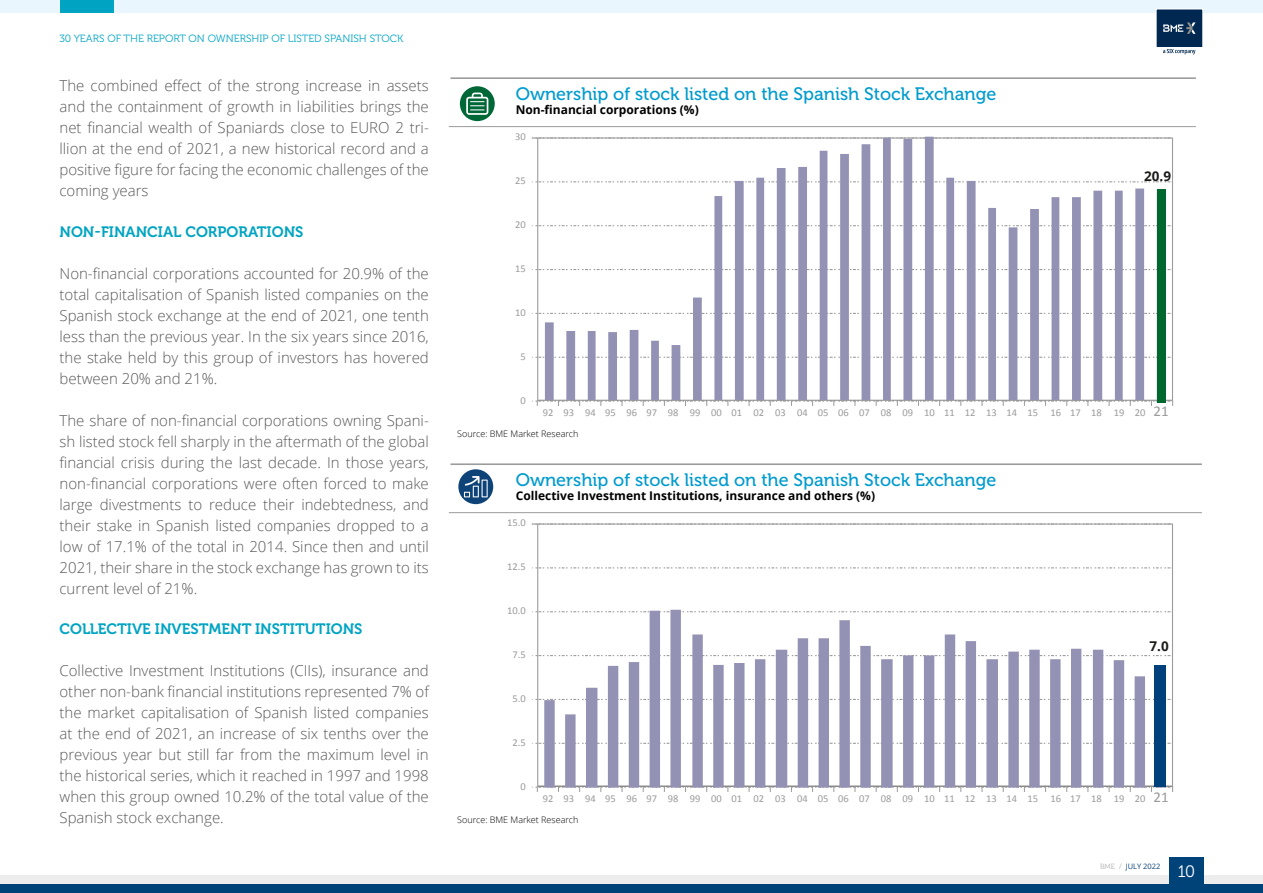
<style>
.page{position:relative;width:1263px;height:893px;background:#fff}
.page>*{position:absolute;margin:0;border:0;box-sizing:border-box;transform-origin:0 0}
.t1{font:18px "Museo 500";color:#009bcf}
.t2{font:16.5px "Museo 300";color:#fff}
.t3{font:300 15px/21px "Open Sans";color:#595959;text-align:justify}
.t4{font:15px "Museo 700";color:#00a4c3}
.t5{font:700 13.5px "Open Sans";color:#1c1c1a}
.t6{font:700 12px "Open Sans";color:#000001}
.t7{font:10.5px "Calibri";color:#9b9b9b}
.t8{font:10.5px "Museo 300";color:#00a5c4}
.t9{font:300 9px "Open Sans";color:#000001}
.t10{font:7.5px "Open Sans";color:#0d4377}
.s1{font-size:15px}
.s2{font-family:"Museo 300";color:#b2b2b2}
</style>
<div class="page">
<div style="left:0;top:0;width:1263px;height:13px;background:#eaf6fe"></div>
<div style="left:60px;top:0;width:54px;height:13px;background:#00a4c3"></div>
<div style="left:1156px;top:9px;width:47px;height:38px;background:#002851"></div>
<svg style="left:1163px;top:22px;width:32px;height:12px"></svg>
<svg style="left:1163px;top:49px;width:32px;height:5px"></svg>
<div style="left:0;top:884px;width:1263px;height:9px;background:#004379"></div>
<div style="left:0;top:875px;width:1263px;height:9px;background:#ededed"></div>
<div style="left:1169px;top:858px;width:34px;height:35px;background:#004379"></div>
<hr style="left:450px;top:77px;width:746px;height:2px;background:#9b9b9b">
<hr style="left:449px;top:126px;width:747px;height:1px;background:#9b9b9b">
<hr style="left:537px;top:138px;width:1px;height:263px;background:#9b9b9b">
<hr style="left:1172px;top:138px;width:1px;height:263px;background:#9b9b9b">
<svg style="left:532px;top:181px;width:640px;height:1px"></svg>
<svg style="left:532px;top:225px;width:640px;height:1px"></svg>
<svg style="left:532px;top:269px;width:640px;height:1px"></svg>
<svg style="left:532px;top:313px;width:640px;height:1px"></svg>
<svg style="left:532px;top:357px;width:640px;height:1px"></svg>
<hr style="left:532px;top:137px;width:640px;height:2px;background:#9b9b9b">
<hr style="left:538px;top:400px;width:634px;height:1px;background:#858585">
<svg style="left:460px;top:86px;width:35px;height:35px"></svg>
<svg style="left:466px;top:93px;width:22px;height:22px"></svg>
<svg style="left:532px;top:401px;width:641px;height:5px"></svg>
<svg style="left:545px;top:137px;width:620px;height:263px"></svg>
<div style="left:1157px;top:189px;width:9px;height:213px;background:#00682f"></div>
<hr style="left:450px;top:463px;width:751px;height:2px;background:#9b9b9b">
<hr style="left:449px;top:512px;width:752px;height:1px;background:#9b9b9b">
<hr style="left:537px;top:524px;width:1px;height:263px;background:#9b9b9b">
<hr style="left:1172px;top:524px;width:1px;height:263px;background:#9b9b9b">
<svg style="left:532px;top:567px;width:640px;height:1px"></svg>
<svg style="left:532px;top:611px;width:640px;height:1px"></svg>
<svg style="left:532px;top:655px;width:640px;height:1px"></svg>
<svg style="left:532px;top:699px;width:640px;height:1px"></svg>
<svg style="left:532px;top:743px;width:640px;height:1px"></svg>
<hr style="left:532px;top:523px;width:640px;height:2px;background:#9b9b9b">
<hr style="left:538px;top:786px;width:634px;height:1px;background:#858585">
<div style="left:458px;top:469px;width:35px;height:35px;background:#0d4377;border-radius:50%"></div>
<svg style="left:464px;top:476px;width:24px;height:21px"></svg>
<svg style="left:532px;top:787px;width:641px;height:5px"></svg>
<svg style="left:544px;top:610px;width:622px;height:178px"></svg>
<div style="left:1154px;top:665px;width:12px;height:122px;background:#00417b"></div>
<p class="t8" style="left:59px;top:32px;width:345px">30 YEARS OF THE REPORT ON OWNERSHIP OF LISTED SPANISH STOCK</p>
<p class="t3" style="left:60px;top:75px;width:371px">The combined effect of the strong increase in assets and the containment of growth in liabilities brings the net financial wealth of Spaniards close to EURO 2 tri&shy;llion at the end of 2021, a new historical record and a positive figure for facing the economic challenges of the coming years</p>
<p class="t4" style="left:60px;top:223px;width:245px">NON-FINANCIAL CORPORATIONS</p>
<p class="t3" style="left:60px;top:262px;width:371px">Non-financial corporations accounted for 20.9% of the total capitalisation of Spanish listed companies on the Spanish stock exchange at the end of 2021, one tenth less than the previous year. In the six years since 2016, the stake held by this group of investors has hovered between 20% and 21%.</p>
<p class="t3" style="left:60px;top:409px;width:371px">The share of non-financial corporations owning Spani&shy;sh listed stock fell sharply in the aftermath of the global financial crisis during the last decade. In those years, non-financial corporations were often forced to make large divestments to reduce their indebtedness, and their stake in Spanish listed companies dropped to a low of 17.1% of the total in 2014. Since then and until 2021, their share in the stock exchange has grown to its current level of 21%.</p>
<p class="t4" style="left:60px;top:621px;width:304px">COLLECTIVE INVESTMENT INSTITUTIONS</p>
<p class="t3" style="left:60px;top:660px;width:371px">Collective Investment Institutions (CIIs), insurance and other non-bank financial institutions represented 7% of the market capitalisation of Spanish listed companies at the end of 2021, an increase of six tenths over the previous year but still far from the maximum level in the historical series, which it reached in 1997 and 1998 when this group owned 10.2% of the total value of the Spanish stock exchange.</p>
<p class="t1" style="left:516px;top:84px;width:482px">Ownership of stock listed on the Spanish Stock Exchange</p>
<p class="t6" style="left:516px;top:101px;width:185px">Non-financial corporations (%)</p>
<p class="t7" style="left:515px;top:130px;width:12px">30</p>
<p class="t7" style="left:515px;top:174px;width:12px">25</p>
<p class="t7" style="left:515px;top:218px;width:12px">20</p>
<p class="t7" style="left:515px;top:262px;width:12px">15</p>
<p class="t7" style="left:515px;top:306px;width:12px">10</p>
<p class="t7" style="left:520px;top:350px;width:7px">5</p>
<p class="t7" style="left:520px;top:394px;width:7px">0</p>
<p class="t5" style="left:1144px;top:166px;width:28px">20.9</p>
<p class="t7" style="left:543px;top:406px;width:627px">92 93 94 95 96 97 98 99 00 01 02 03 04 05 06 07 08 09 10 11 12 13 14 15 16 17 18 19 20 <span class="s1">21</span></p>
<p class="t9" style="left:457px;top:428px;width:123px">Source: BME Market Research</p>
<p class="t1" style="left:516px;top:470px;width:482px">Ownership of stock listed on the Spanish Stock Exchange</p>
<p class="t6" style="left:516px;top:487px;width:361px">Collective Investment Institutions, insurance and others (%)</p>
<p class="t7" style="left:507px;top:516px;width:20px">15.0</p>
<p class="t7" style="left:507px;top:560px;width:20px">12.5</p>
<p class="t7" style="left:507px;top:604px;width:20px">10.0</p>
<p class="t7" style="left:512px;top:648px;width:15px">7.5</p>
<p class="t7" style="left:512px;top:692px;width:15px">5.0</p>
<p class="t7" style="left:512px;top:736px;width:15px">2.5</p>
<p class="t7" style="left:520px;top:780px;width:7px">0</p>
<p class="t5" style="left:1149px;top:636px;width:21px">7.0</p>
<p class="t7" style="left:543px;top:792px;width:627px">92 93 94 95 96 97 98 99 00 01 02 03 04 05 06 07 08 09 10 11 12 13 14 15 16 17 18 19 20 <span class="s1">21</span></p>
<p class="t9" style="left:457px;top:814px;width:123px">Source: BME Market Research</p>
<p class="t10" style="left:1100px;top:861px;width:62px"><span class="s2">BME /</span> JULY 2022</p>
<p class="t2" style="left:1178px;top:863px;width:19px">10</p>
</div>
